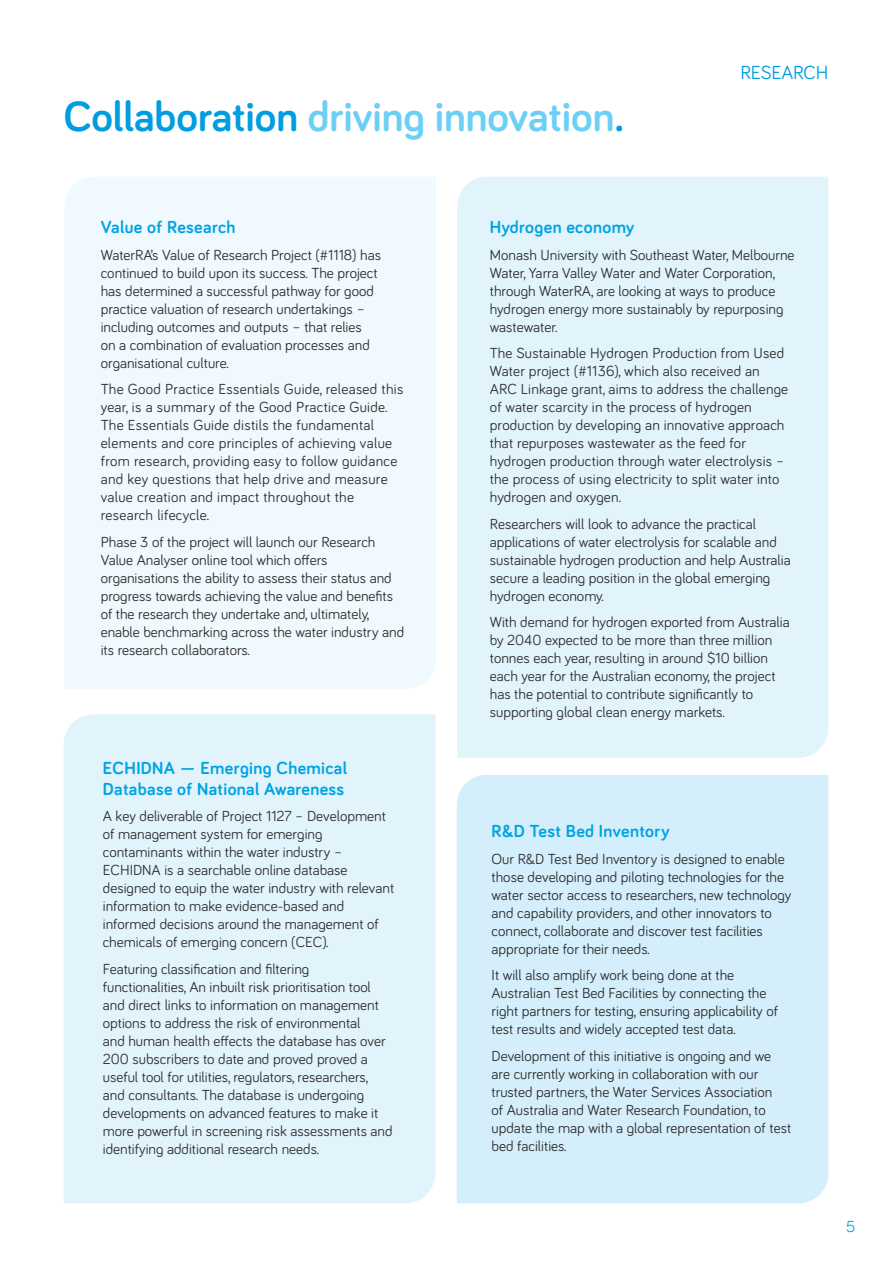
<style>
.page{position:relative;width:893px;height:1263px;background:#fff}
.page>*{position:absolute;margin:0;border:0;box-sizing:border-box;transform-origin:0 0}
.t1{font:700 43.5px "Bariol";color:#6bcff6}
.t2{font:19.5px "Bariol";letter-spacing:-.01em;color:#009de0}
.t3{font:700 18px/21px "Bariol";letter-spacing:.02em;color:#00a3e2}
.t4{font:16.5px "Bariol";color:#00aeef}
.t5{font:15px/18px "Bariol";color:#312f30}
.t6{font:15px/18px "Bariol";letter-spacing:.02em;color:#312f30}
.s1{color:#009de0}
</style>
<div class="page">
<div style="left:65px;top:177px;width:371px;height:512px;background:#f0f9fd"></div>
<div style="left:457px;top:177px;width:371px;height:581px;background:#e1f4fc"></div>
<div style="left:64px;top:714px;width:371px;height:489px;background:#e1f4fc"></div>
<div style="left:457px;top:775px;width:371px;height:428px;background:#d4effb"></div>
<p class="t1" style="left:64px;top:87px;width:562px"><span class="s1">Collaboration</span> driving innovation<span class="s1">.</span></p>
<p class="t2" style="left:740px;top:59px;width:89px">RESEARCH</p>
<p class="t3" style="left:101px;top:216px;width:136px">Value of Research</p>
<p class="t5" style="left:101px;top:245px;width:282px">WaterRA’s Value of Research Project (#1118) has continued to build upon its success. The project has determined a successful pathway for good practice valuation of research undertakings – including outcomes and outputs – that relies<br>on a combination of evaluation processes and organisational culture.</p>
<p class="t6" style="left:101px;top:379px;width:304px">The Good Practice Essentials Guide, released this year, is a summary of the Good Practice Guide.<br>The Essentials Guide distils the fundamental elements and core principles of achieving value from research, providing easy to follow guidance and key questions that help drive and measure value creation and impact throughout the research lifecycle.</p>
<p class="t5" style="left:101px;top:532px;width:305px">Phase 3 of the project will launch our Research Value Analyser online tool which offers organisations the ability to assess their status and progress towards achieving the value and benefits of the research they undertake and, ultimately, enable benchmarking across the water industry and its research collaborators.</p>
<p class="t3" style="left:103px;top:757px;width:246px">ECHIDNA — Emerging Chemical<br>Database of National Awareness</p>
<p class="t5" style="left:103px;top:807px;width:293px">A key deliverable of Project 1127 – Development of management system for emerging contaminants within the water industry – ECHIDNA is a searchable online database designed to equip the water industry with relevant information to make evidence-based and informed decisions around the management of chemicals of emerging concern (CEC).</p>
<p class="t5" style="left:103px;top:959px;width:291px">Featuring classification and filtering functionalities, An inbuilt risk prioritisation tool and direct links to information on management options to address the risk of environmental<br>and human health effects the database has over 200 subscribers to date and proved proved a useful tool for utilities, regulators, researchers, and consultants. The database is undergoing developments on advanced features to make it more powerful in screening risk assessments and identifying additional research needs.</p>
<p class="t3" style="left:490px;top:216px;width:146px">Hydrogen economy</p>
<p class="t5" style="left:490px;top:245px;width:306px">Monash University with Southeast Water, Melbourne Water, Yarra Valley Water and Water Corporation, through WaterRA, are looking at ways to produce hydrogen energy more sustainably by repurposing wastewater.</p>
<p class="t5" style="left:490px;top:343px;width:300px">The Sustainable Hydrogen Production from Used Water project (#1136), which also received an ARC Linkage grant, aims to address the challenge of water scarcity in the process of hydrogen production by developing an innovative approach that repurposes wastewater as the feed for hydrogen production through water electrolysis – the process of using electricity to split water into hydrogen and oxygen.</p>
<p class="t5" style="left:490px;top:514px;width:302px">Researchers will look to advance the practical applications of water electrolysis for scalable and sustainable hydrogen production and help Australia secure a leading position in the global emerging hydrogen economy.</p>
<p class="t5" style="left:490px;top:612px;width:301px">With demand for hydrogen exported from Australia by 2040 expected to be more than three million tonnes each year, resulting in around $10 billion each year for the Australian economy, the project has the potential to contribute significantly to supporting global clean energy markets.</p>
<p class="t3" style="left:492px;top:820px;width:179px">R&amp;D Test Bed Inventory</p>
<p class="t5" style="left:492px;top:849px;width:301px">Our R&amp;D Test Bed Inventory is designed to enable those developing and piloting technologies for the water sector access to researchers, new technology and capability providers, and other innovators to connect, collaborate and discover test facilities appropriate for their needs.</p>
<p class="t5" style="left:492px;top:965px;width:288px">It will also amplify work being done at the Australian Test Bed Facilities by connecting the right partners for testing, ensuring applicability of test results and widely accepted test data.</p>
<p class="t5" style="left:492px;top:1046px;width:301px">Development of this initiative is ongoing and we are currently working in collaboration with our trusted partners, the Water Services Association<br>of Australia and Water Research Foundation, to update the map with a global representation of test bed facilities.</p>
<p class="t4" style="left:846px;top:1215px;width:11px">5</p>
</div>
